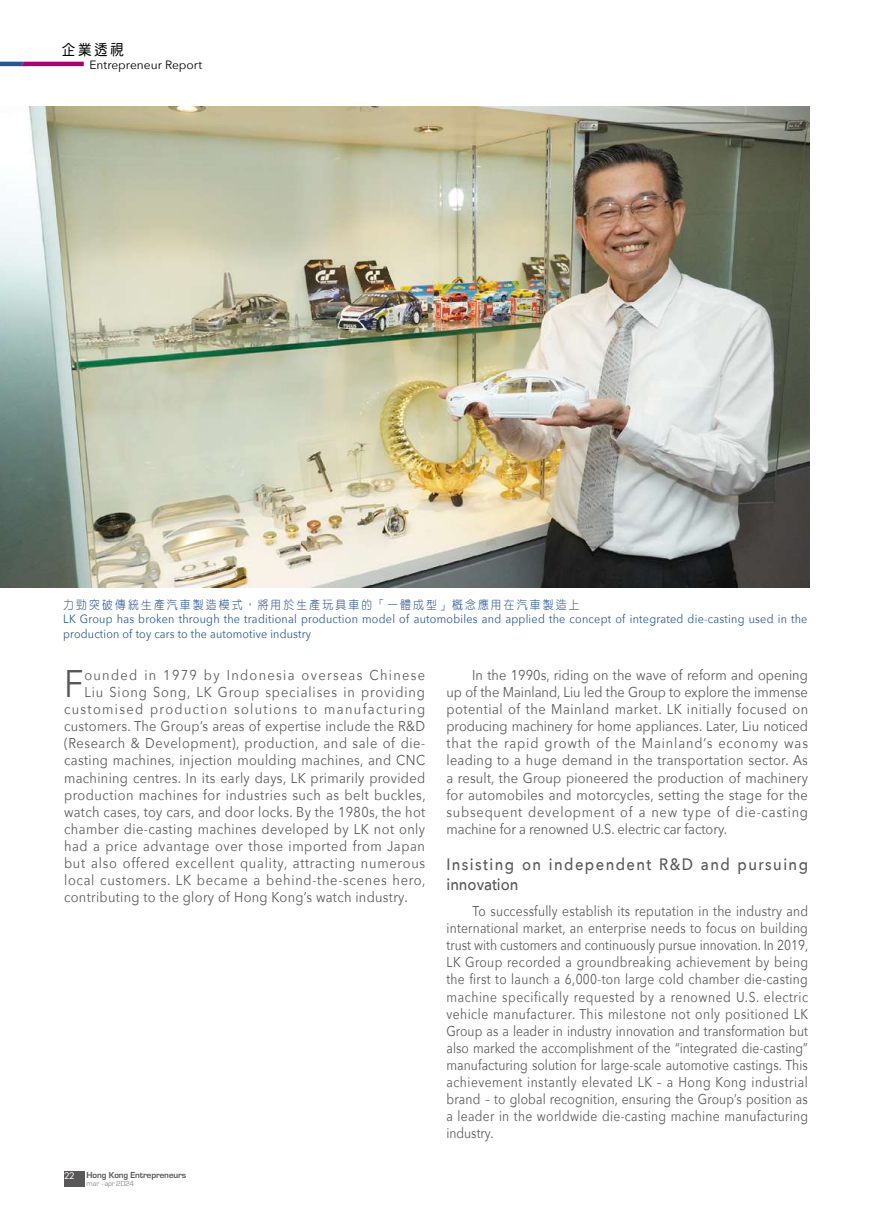
<style>
.page{position:relative;width:893px;height:1212px;background:#fff}
.page>*{position:absolute;margin:0;border:0;box-sizing:border-box;transform-origin:0 0}
.t1{font:38.4px "Avenir Next";color:#595757;scale:.9 1}
.t2{font:500 16.5px/19.8px "Avenir Next";letter-spacing:.095em;color:#595757;scale:.9 1}
.t3{font:15px "DF Yuan HK W5";color:#000;scale:.9 1}
.t4{font:14.25px/17.1px "Avenir Next";letter-spacing:.035em;color:#595757;text-align:justify;scale:.9 1}
.t5{font:14.25px/17.1px "Avenir Next";letter-spacing:.035em;color:#595757;text-align:justify;scale:.85 1}
.t6{font:14.25px "Avenir Next";letter-spacing:.105em;color:#595757;scale:.9 1}
.t7{font:14.25px "Avenir Next";letter-spacing:.06em;color:#595757;scale:.9 1}
.t8{font:14.25px "Avenir Next";letter-spacing:.055em;color:#595757;scale:.9 1}
.t9{font:14.25px "Avenir Next";letter-spacing:.07em;color:#595757;scale:.9 1}
.t10{font:12px/14.4px "Avenir Next";letter-spacing:.025em;color:#285693;scale:.9 1}
.t11{font:12px "DF Yuan HK W3";letter-spacing:.2em;color:#285693;scale:.9 1}
.t12{font:12px "Avenir Next";color:#000}
.t13{font:700 9px "Eurostile";letter-spacing:-.01em;color:#595757}
.t14{font:9px "Futura Std";color:#fff}
.t15{font:7.5px "Eurostile";letter-spacing:-.025em;color:#898989}
.s1{font-family:"DF Yuan HK W7"}
</style>
<div class="page">
<img style="left:0;top:106px;width:809px;height:481px">
<svg style="left:64px;top:1171px;width:21px;height:15px"></svg>
<svg style="left:0;top:62px;width:84px;height:4px"></svg>
<p class="t3" style="left:62px;top:41px;width:70px">企業透視</p>
<p class="t12" style="left:89px;top:54px;width:114px">Entrepreneur Report</p>
<p class="t11" style="left:63px;top:598px;width:575px">力勁突破傳統生產汽車製造模式，將用於生產玩具車的「一體成型」概念應用在汽車製造上</p>
<p class="t10" style="left:63px;top:611px;width:828px">LK Group has broken through the traditional production model of automobiles and applied the concept of integrated die-casting used in the production of toy cars to the automotive industry</p>
<h1 class="t1" style="left:64px;top:651px;width:23px">F</h1>
<p class="t6" style="left:84px;top:663px;width:380px">ounded in 1979 by Indonesia overseas Chinese</p>
<p class="t9" style="left:84px;top:680px;width:380px">Liu Siong Song, LK Group specialises in providing</p>
<p class="t6" style="left:64px;top:697px;width:403px">customised production solutions to manufacturing</p>
<p class="t4" style="left:64px;top:717px;width:403px">customers. The Group’s areas of expertise include the R&amp;D</p>
<p class="t4" style="left:64px;top:734px;width:403px">(Research &amp; Development), production, and sale of die-</p>
<p class="t4" style="left:64px;top:751px;width:403px">casting machines, injection moulding machines, and CNC</p>
<p class="t4" style="left:64px;top:768px;width:403px">machining centres. In its early days, LK primarily provided</p>
<p class="t4" style="left:64px;top:785px;width:403px">production machines for industries such as belt buckles,</p>
<p class="t4" style="left:64px;top:802px;width:403px">watch cases, toy cars, and door locks. By the 1980s, the hot</p>
<p class="t4" style="left:64px;top:820px;width:403px">chamber die-casting machines developed by LK not only</p>
<p class="t4" style="left:64px;top:837px;width:403px">had a price advantage over those imported from Japan</p>
<p class="t7" style="left:64px;top:851px;width:403px">but also offered excellent quality, attracting numerous</p>
<p class="t8" style="left:64px;top:868px;width:403px">local customers. LK became a behind-the-scenes hero,</p>
<p class="t4" style="left:64px;top:888px;width:383px">contributing to the glory of Hong Kong’s watch industry.</p>
<p class="t14" style="left:64px;top:1170px;width:12px">22</p>
<p class="t13" style="left:87px;top:1170px;width:101px">Hong Kong Entrepreneurs</p>
<p class="t15" style="left:87px;top:1179px;width:49px">mar - apr 2024</p>
<p class="t4" style="left:446px;top:666px;width:403px"><span class="s1">　　</span>In the 1990s, riding on the wave of reform and opening up of the Mainland, Liu led the Group to explore the immense potential of the Mainland market. LK initially focused on producing machinery for home appliances. Later, Liu noticed that the rapid growth of the Mainland’s economy was leading to a huge demand in the transportation sector. As a result, the Group pioneered the production of machinery for automobiles and motorcycles, setting the stage for the subsequent development of a new type of die-casting machine for a renowned U.S. electric car factory.</p>
<p class="t2" style="left:446px;top:854px;width:403px">Insisting on independent R&amp;D and pursuing innovation</p>
<p class="t5" style="left:446px;top:902px;width:427px"><span class="s1">　　</span>To successfully establish its reputation in the industry and international market, an enterprise needs to focus on building trust with customers and continuously pursue innovation. In 2019, LK Group recorded a groundbreaking achievement by being the first to launch a 6,000-ton large cold chamber die-casting machine specifically requested by a renowned U.S. electric vehicle manufacturer. This milestone not only positioned LK Group as a leader in industry innovation and transformation but also marked the accomplishment of the “integrated die-casting” manufacturing solution for large-scale automotive castings. This achievement instantly elevated LK – a Hong Kong industrial brand – to global recognition, ensuring the Group’s position as a leader in the worldwide die-casting machine manufacturing industry.</p>
</div>
